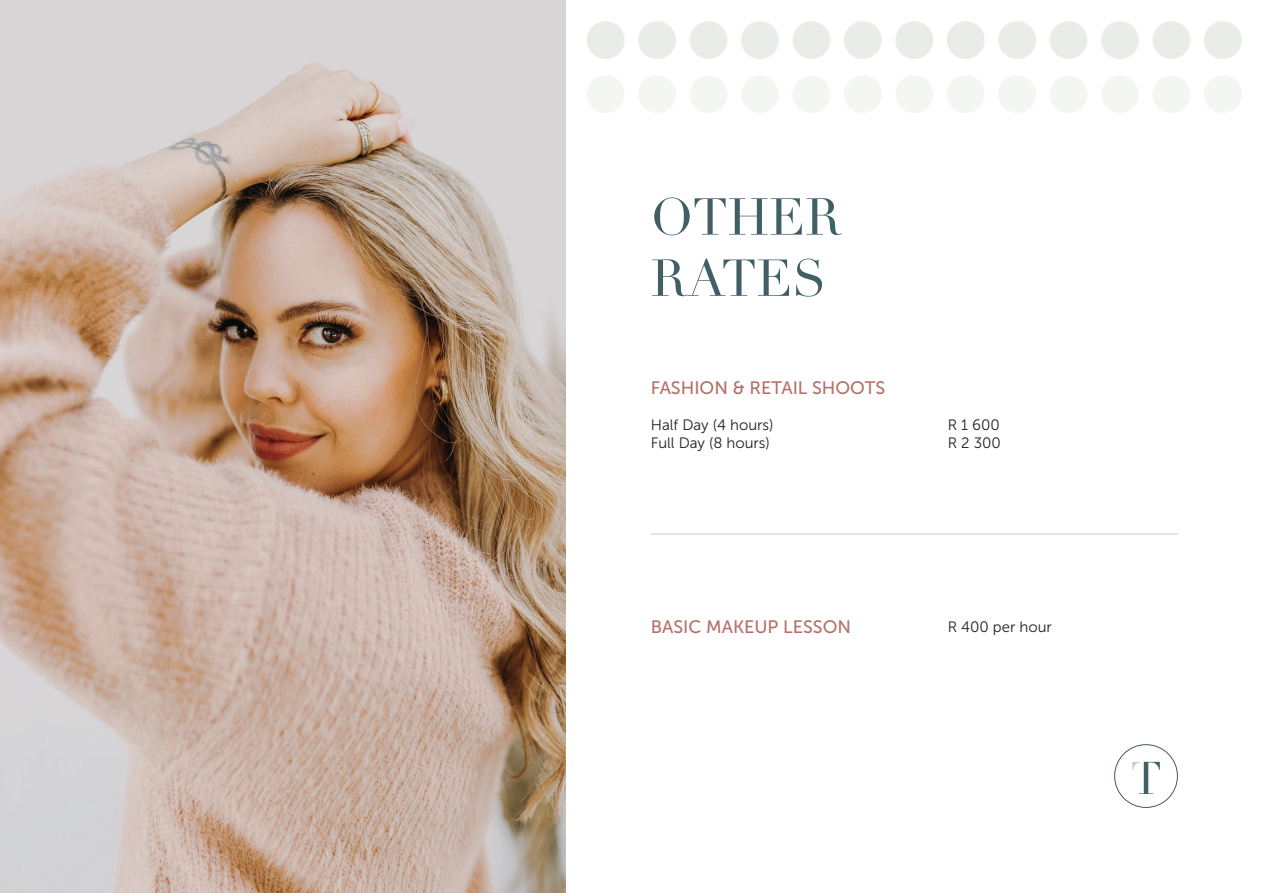
<style>
.page{position:relative;width:1263px;height:893px;background:#fff}
.page>*{position:absolute;margin:0;border:0;box-sizing:border-box;transform-origin:0 0}
.t1{font:51px/61.2px "Didot";color:#415f64}
.t2{font:18px "Museo Sans 500";color:#b37269}
.t3{font:15px/18px "Museo Sans 300";color:#231f20}
</style>
<div class="page">
<div style="left:587px;top:21px;width:37px;height:38px;background:#eaece7;border-radius:50%"></div>
<div style="left:638px;top:21px;width:38px;height:38px;background:#eaece7;border-radius:50%"></div>
<div style="left:690px;top:21px;width:37px;height:38px;background:#eaece7;border-radius:50%"></div>
<div style="left:741px;top:21px;width:38px;height:38px;background:#eaece7;border-radius:50%"></div>
<div style="left:792px;top:21px;width:38px;height:38px;background:#eaece7;border-radius:50%"></div>
<div style="left:844px;top:21px;width:38px;height:38px;background:#eaece7;border-radius:50%"></div>
<div style="left:895px;top:21px;width:38px;height:38px;background:#eaece7;border-radius:50%"></div>
<div style="left:947px;top:21px;width:37px;height:38px;background:#eaece7;border-radius:50%"></div>
<div style="left:998px;top:21px;width:38px;height:38px;background:#eaece7;border-radius:50%"></div>
<div style="left:1050px;top:21px;width:37px;height:38px;background:#eaece7;border-radius:50%"></div>
<div style="left:1101px;top:21px;width:38px;height:38px;background:#eaece7;border-radius:50%"></div>
<div style="left:1152px;top:21px;width:38px;height:38px;background:#eaece7;border-radius:50%"></div>
<div style="left:1204px;top:21px;width:38px;height:38px;background:#eaece7;border-radius:50%"></div>
<div style="left:587px;top:75px;width:37px;height:38px;background:#f4f6f4;border-radius:50%"></div>
<div style="left:638px;top:75px;width:38px;height:38px;background:#f4f6f4;border-radius:50%"></div>
<div style="left:690px;top:75px;width:37px;height:38px;background:#f4f6f4;border-radius:50%"></div>
<div style="left:741px;top:75px;width:38px;height:38px;background:#f4f6f4;border-radius:50%"></div>
<div style="left:792px;top:75px;width:38px;height:38px;background:#f4f6f4;border-radius:50%"></div>
<div style="left:844px;top:75px;width:38px;height:38px;background:#f4f6f4;border-radius:50%"></div>
<div style="left:895px;top:75px;width:38px;height:38px;background:#f4f6f4;border-radius:50%"></div>
<div style="left:947px;top:75px;width:37px;height:38px;background:#f4f6f4;border-radius:50%"></div>
<div style="left:998px;top:75px;width:38px;height:38px;background:#f4f6f4;border-radius:50%"></div>
<div style="left:1050px;top:75px;width:37px;height:38px;background:#f4f6f4;border-radius:50%"></div>
<div style="left:1101px;top:75px;width:38px;height:38px;background:#f4f6f4;border-radius:50%"></div>
<div style="left:1152px;top:75px;width:38px;height:38px;background:#f4f6f4;border-radius:50%"></div>
<div style="left:1204px;top:75px;width:38px;height:38px;background:#f4f6f4;border-radius:50%"></div>
<hr style="left:651px;top:534px;width:527px;height:1px;background:#c9ccc1">
<img style="left:0;top:0;width:566px;height:893px">
<svg style="left:1114px;top:744px;width:64px;height:64px"></svg>
<h1 class="t1" style="left:651px;top:188px;width:193px">OTHER<br>RATES</h1>
<p class="t2" style="left:651px;top:378px;width:236px">FASHION &amp; RETAIL SHOOTS</p>
<p class="t3" style="left:651px;top:416px;width:124px">Half Day (4 hours)<br>Full Day (8 hours)</p>
<p class="t3" style="left:948px;top:416px;width:55px">R 1 600<br>R 2 300</p>
<p class="t2" style="left:651px;top:616px;width:202px">BASIC MAKEUP LESSON</p>
<p class="t3" style="left:948px;top:618px;width:106px">R 400 per hour</p>
</div>
